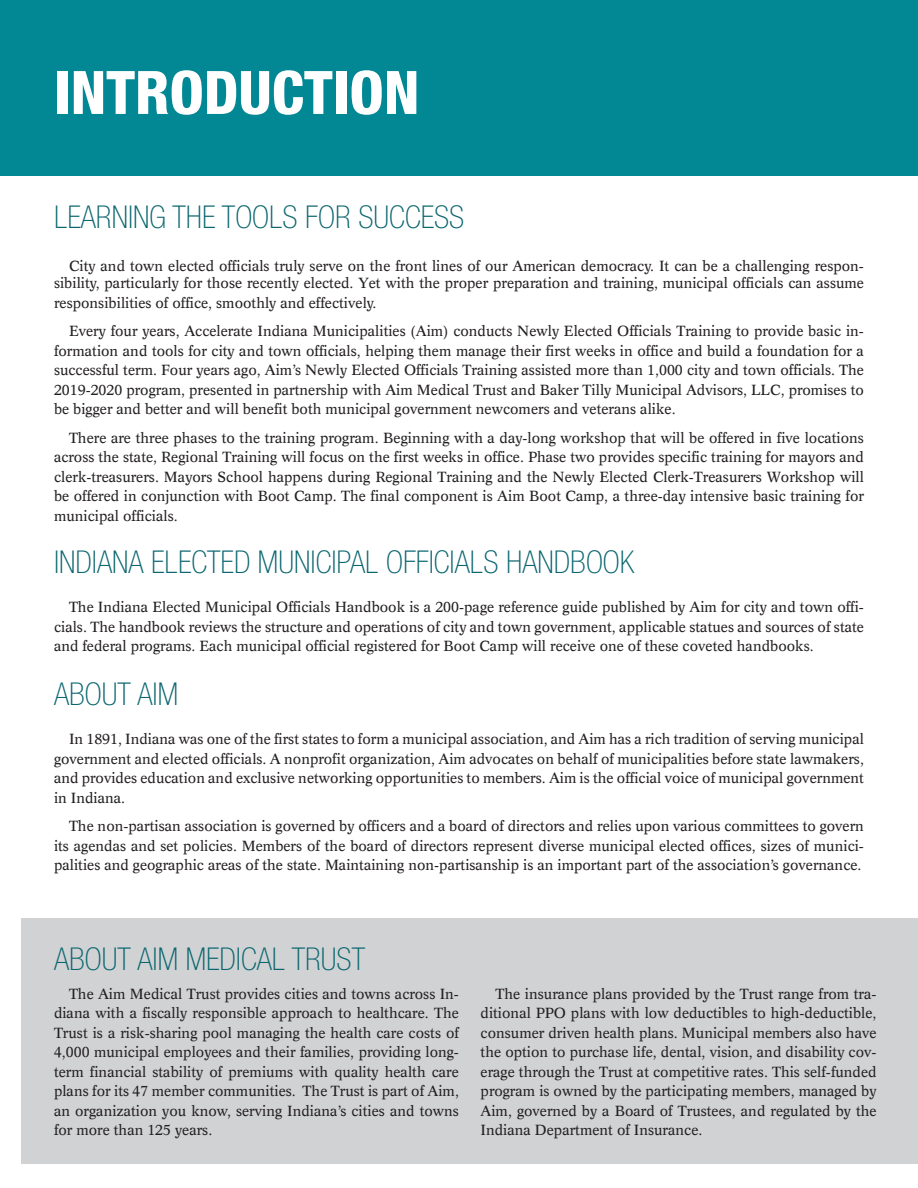
<style>
.page{position:relative;width:918px;height:1188px;background:#fff}
.page>*{position:absolute;margin:0;border:0;box-sizing:border-box;transform-origin:0 0}
.t1{font:800 condensed 60px "Helvetica Neue LT Std";color:#fff}
.t2{font:100 condensed 31.5px "Helvetica Neue LT Std";color:#0b666f}
.t3{font:14.25px/19.5px "Informatics S Si";color:#231f20;text-align:justify}
</style>
<div class="page">
<div style="left:0;top:0;width:918px;height:176px;background:#028895"></div>
<div style="left:22px;top:918px;width:896px;height:245px;background:#d1d2d4"></div>
<p class="t1" style="left:54px;top:55px;width:367px">INTRODUCTION</p>
<p class="t2" style="left:54px;top:199px;width:412px">LEARNING THE TOOLS FOR SUCCESS</p>
<p class="t3" style="left:54px;top:257px;width:812px;line-height:17.1px;text-align:right">City and town elected officials truly serve on the front lines of our American democracy. It can be a challenging respon&shy;sibility, particularly for those recently elected. Yet with the proper preparation and training, municipal officials can assume</p>
<p class="t3" style="left:54px;top:293px;width:324px">responsibilities of office, smoothly and effectively.</p>
<p class="t3" style="left:54px;top:321px;width:812px;text-indent:15px">Every four years, Accelerate Indiana Municipalities (Aim) conducts Newly Elected Officials Training to provide basic in&shy;formation and tools for city and town officials, helping them manage their first weeks in office and build a foundation for a successful term. Four years ago, Aim’s Newly Elected Officials Training assisted more than 1,000 city and town officials. The 2019-2020 program, presented in partnership with Aim Medical Trust and Baker Tilly Municipal Advisors, LLC, promises to be bigger and better and will benefit both municipal government newcomers and veterans alike.</p>
<p class="t3" style="left:54px;top:428px;width:812px;text-indent:15px">There are three phases to the training program. Beginning with a day-long workshop that will be offered in five locations across the state, Regional Training will focus on the first weeks in office. Phase two provides specific training for mayors and clerk-treasurers. Mayors School happens during Regional Training and the Newly Elected Clerk-Treasurers Workshop will be offered in conjunction with Boot Camp. The final component is Aim Boot Camp, a three-day intensive basic training for municipal officials.</p>
<p class="t2" style="left:54px;top:544px;width:582px">INDIANA ELECTED MUNICIPAL OFFICIALS HANDBOOK</p>
<p class="t3" style="left:54px;top:597px;width:812px;text-indent:15px">The Indiana Elected Municipal Officials Handbook is a 200-page reference guide published by Aim for city and town offi&shy;cials. The handbook reviews the structure and operations of city and town government, applicable statues and sources of state and federal programs. Each municipal official registered for Boot Camp will receive one of these coveted handbooks.</p>
<p class="t2" style="left:54px;top:676px;width:126px">ABOUT AIM</p>
<p class="t3" style="left:54px;top:729px;width:812px;text-indent:15px">In 1891, Indiana was one of the first states to form a municipal association, and Aim has a rich tradition of serving municipal government and elected officials. A nonprofit organization, Aim advocates on behalf of municipalities before state lawmakers, and provides education and exclusive networking opportunities to members. Aim is the official voice of municipal government in Indiana.</p>
<p class="t3" style="left:54px;top:816px;width:812px;text-indent:15px">The non-partisan association is governed by officers and a board of directors and relies upon various committees to govern its agendas and set policies. Members of the board of directors represent diverse municipal elected offices, sizes of munici&shy;palities and geographic areas of the state. Maintaining non-partisanship is an important part of the association’s governance.</p>
<p class="t2" style="left:54px;top:941px;width:313px">ABOUT AIM MEDICAL TRUST</p>
<p class="t3" style="left:54px;top:984px;width:407px;text-indent:15px">The Aim Medical Trust provides cities and towns across In&shy;diana with a fiscally responsible approach to healthcare. The Trust is a risk-sharing pool managing the health care costs of 4,000 municipal employees and their families, providing long&shy;term financial stability of premiums with quality health care plans for its 47 member communities. The Trust is part of Aim, an organization you know, serving Indiana’s cities and towns for more than 125 years.</p>
<p class="t3" style="left:481px;top:984px;width:398px;text-indent:15px">The insurance plans provided by the Trust range from tra&shy;ditional PPO plans with low deductibles to high-deductible, consumer driven health plans. Municipal members also have the option to purchase life, dental, vision, and disability cov&shy;erage through the Trust at competitive rates. This self-funded program is owned by the participating members, managed by Aim, governed by a Board of Trustees, and regulated by the Indiana Department of Insurance.</p>
</div>
